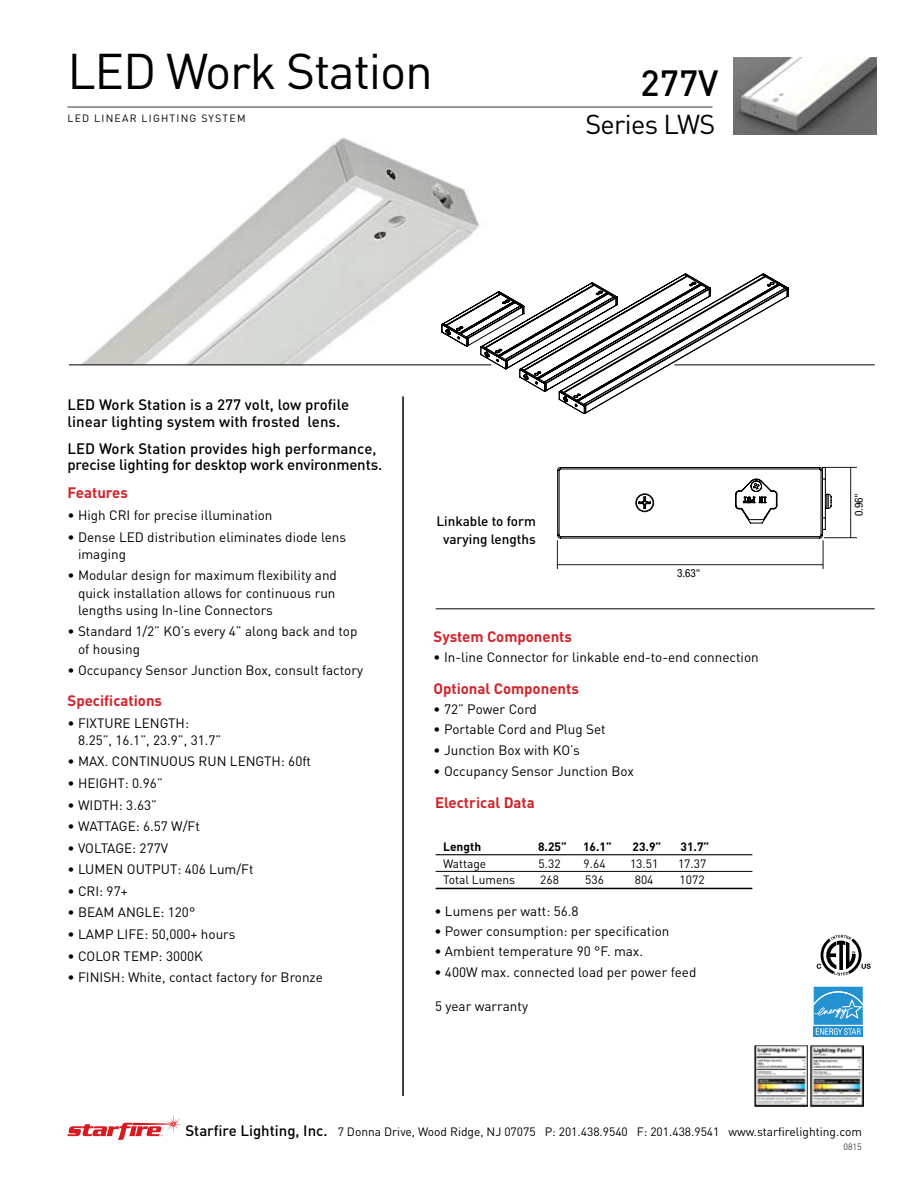
<style>
.page{position:relative;width:918px;height:1188px;background:#fff}
.page>*{position:absolute;margin:0;border:0;box-sizing:border-box;transform-origin:0 0}
.t1{font:49.5px "DIN";letter-spacing:-.025em;color:#000}
.t2{font:500 36px "DIN";color:#000}
.t3{font:27px "DIN";letter-spacing:-.025em;color:#000}
.t4{font:500 15px/16.5px "DIN";letter-spacing:.005em;color:#000}
.t5{font:700 15px "DIN";color:#d2232a}
.t6{font:13.5px/17.2px "DIN";color:#000}
.t7{font:500 13.5px/18px "DIN";color:#000;text-align:center}
.t8{font:12px "DIN";color:#000}
.t9{font:700 12px "DIN";color:#000}
.t10{font:condensed 11.25px "Helvetica Neue";color:#000}
.t11{font:10.5px "DIN";letter-spacing:.115em;color:#000}
.t12{font:300 9px "DIN";color:#000}
.s1{font-weight:500}
.s2{font-weight:500;font-size:15px}
</style>
<div class="page">
<img style="left:81px;top:137px;width:399px;height:227px">
<hr style="left:69px;top:364px;width:422px;height:1px;background:#000">
<hr style="left:402px;top:396px;width:2px;height:700px;background:#000">
<svg style="left:68px;top:1115px;width:113px;height:25px"></svg>
<hr style="left:68px;top:106px;width:644px;height:2px;background:#77787b">
<hr style="left:436px;top:608px;width:439px;height:1px;background:#000">
<hr style="left:675px;top:364px;width:200px;height:1px;background:#000">
<img style="left:734px;top:57px;width:143px;height:78px">
<hr style="left:436px;top:854px;width:316px;height:1px;background:#000">
<hr style="left:436px;top:871px;width:316px;height:1px;background:#000">
<hr style="left:436px;top:888px;width:316px;height:1px;background:#000">
<svg style="left:817px;top:935px;width:54px;height:41px"></svg>
<img style="left:810px;top:1045px;width:53px;height:62px">
<img style="left:755px;top:1045px;width:53px;height:62px">
<div style="left:814px;top:1026px;width:49px;height:11px;background:#2491d0"></div>
<svg style="left:814px;top:987px;width:49px;height:48px;background:#4ba4d8"></svg>
<hr style="left:824px;top:467px;width:33px;height:1px;background:#1f1a17">
<hr style="left:850px;top:468px;width:1px;height:70px;background:#1f1a17">
<hr style="left:824px;top:537px;width:33px;height:1px;background:#1f1a17">
<svg style="left:557px;top:467px;width:274px;height:102px"></svg>
<svg style="left:442px;top:274px;width:347px;height:140px"></svg>
<h1 class="t1" style="left:68px;top:41px;width:367px">LED Work Station</h1>
<p class="t11" style="left:68px;top:112px;width:15px">Led</p>
<p class="t11" style="left:94px;top:112px;width:129px">linear LI GHTI NG Syste</p>
<p class="t11" style="left:237px;top:112px;width:10px">m</p>
<h2 class="t2" style="left:641px;top:60px;width:79px">277V</h2>
<h3 class="t3" style="left:585px;top:108px;width:132px">Series LWS</h3>
<p class="t4" style="left:68px;top:396px;width:283px">LED Work Station is a 277 volt, low profile linear lighting system with frosted lens.</p>
<p class="t4" style="left:68px;top:440px;width:316px">LED Work Station provides high performance, precise lighting for desktop work environments.</p>
<p class="t5" style="left:68px;top:483px;width:62px">Features</p>
<p class="t6" style="left:68px;top:506px;width:207px">• High CRI for precise illumination</p>
<p class="t6" style="left:78px;top:528px;width:270px;text-indent:-11px">• Dense LED distribution eliminates diode lens imaging</p>
<p class="t6" style="left:78px;top:567px;width:260px;text-align:justify;text-indent:-11px">• Modular design for maximum flexibility and quick installation allows for continuous run lengths using I n-line Connectors</p>
<p class="t6" style="left:78px;top:623px;width:281px;text-indent:-11px">• Standard 1/2” KO’s every 4” along back and top of housing</p>
<p class="t6" style="left:68px;top:662px;width:297px">• Occupancy Sensor Junction Box, consult factory</p>
<p class="t5" style="left:68px;top:691px;width:96px">Specifications</p>
<p class="t6" style="left:68px;top:714px;width:39px">• Fixture</p>
<p class="t6" style="left:134px;top:714px;width:17px">Length</p>
<p class="t6" style="left:78px;top:714px;width:145px;text-indent:107px">:<br>8.25”, 16.1”, 23.9”, 31.7”</p>
<p class="t6" style="left:68px;top:753px;width:20px">• MAX</p>
<p class="t6" style="left:105px;top:753px;width:25px">. Cont</p>
<p class="t6" style="left:146px;top:753px;width:14px">inuous</p>
<p class="t6" style="left:199px;top:753px;width:49px">Run Length</p>
<p class="t6" style="left:281px;top:753px;width:32px">: 60ft</p>
<p class="t6" style="left:68px;top:774px;width:41px">• Height</p>
<p class="t6" style="left:125px;top:774px;width:40px">: 0.96”</p>
<p class="t6" style="left:68px;top:796px;width:35px">• Width</p>
<p class="t6" style="left:119px;top:796px;width:40px">: 3.63”</p>
<p class="t6" style="left:68px;top:817px;width:134px">• Wattage : 6.57 W/Ft</p>
<p class="t6" style="left:68px;top:839px;width:102px">• Voltage : 277V</p>
<p class="t6" style="left:68px;top:860px;width:78px">• Lumen Output</p>
<p class="t6" style="left:177px;top:860px;width:78px">: 406 Lum/Ft</p>
<p class="t6" style="left:68px;top:882px;width:62px">• CRI : 97+</p>
<p class="t6" style="left:68px;top:904px;width:60px">• Beam Angle</p>
<p class="t6" style="left:161px;top:904px;width:36px">: 120°</p>
<p class="t6" style="left:68px;top:925px;width:169px">• Lamp Life: 50,000+ hours</p>
<p class="t6" style="left:68px;top:947px;width:29px">• Color</p>
<p class="t6" style="left:124px;top:947px;width:81px">Temp: 3000K</p>
<p class="t6" style="left:68px;top:968px;width:257px">• FI NISH: White, contact factory for Bronze</p>
<p class="t7" style="left:436px;top:511px;width:101px">Linkable to form varying lengths</p>
<p class="t10" style="left:677px;top:567px;width:25px">3.63"</p>
<p class="t5" style="left:434px;top:627px;width:140px">System Components</p>
<p class="t6" style="left:434px;top:649px;width:327px"><span class="s1">•</span> I n-line Connector for linkable end-to-end connection</p>
<p class="t5" style="left:434px;top:679px;width:147px">Optional Components</p>
<p class="t6" style="left:434px;top:700px;width:105px"><span class="s1">•</span> 72” Power Cord</p>
<p class="t6" style="left:434px;top:721px;width:174px"><span class="s1">•</span> Portable Cord and Plug Set</p>
<p class="t6" style="left:434px;top:741px;width:148px"><span class="s1">•</span> Junction Box with KO’s</p>
<p class="t6" style="left:434px;top:763px;width:202px"><span class="s1">•</span> Occupancy Sensor Junction Box</p>
<p class="t5" style="left:435px;top:793px;width:101px">Electrical Data</p>
<p class="t9" style="left:443px;top:839px;width:40px">Length</p>
<p class="t9" style="left:538px;top:839px;width:30px">8.25”</p>
<p class="t9" style="left:583px;top:839px;width:30px">16.1”</p>
<p class="t9" style="left:633px;top:839px;width:30px">23.9”</p>
<p class="t9" style="left:681px;top:839px;width:30px">31.7”</p>
<p class="t8" style="left:443px;top:856px;width:45px">Wattage</p>
<p class="t8" style="left:539px;top:856px;width:24px">5.32</p>
<p class="t8" style="left:584px;top:856px;width:24px">9.64</p>
<p class="t8" style="left:630px;top:856px;width:30px">13.51</p>
<p class="t8" style="left:678px;top:856px;width:30px">17.37</p>
<p class="t8" style="left:443px;top:873px;width:73px">Total Lumens</p>
<p class="t8" style="left:540px;top:873px;width:20px">268</p>
<p class="t8" style="left:585px;top:873px;width:20px">536</p>
<p class="t8" style="left:635px;top:873px;width:20px">804</p>
<p class="t8" style="left:680px;top:873px;width:27px">1072</p>
<p class="t6" style="left:434px;top:902px;width:146px">• Lumens per watt: 56.8</p>
<p class="t6" style="left:434px;top:922px;width:237px">• Power consumption: per specification</p>
<p class="t6" style="left:434px;top:943px;width:210px">• Ambient temperature 90 °F. max.</p>
<p class="t6" style="left:434px;top:963px;width:263px">• 400W max. connected load per power feed</p>
<p class="t6" style="left:435px;top:997px;width:94px">5 year warranty</p>
<p class="t10" style="left:852px;top:516px;width:25px;rotate:-90deg">0.96"</p>
<p class="t8" style="left:185px;top:1125px;width:678px"><span class="s2">Starfire Lighting, Inc.</span> 7 Donna Drive, Wood Ridge, NJ 07075 P: 201.438.9540 F: 201.438.9541 www.starfirelighting.com</p>
<p class="t12" style="left:843px;top:1142px;width:20px">0815</p>
</div>
